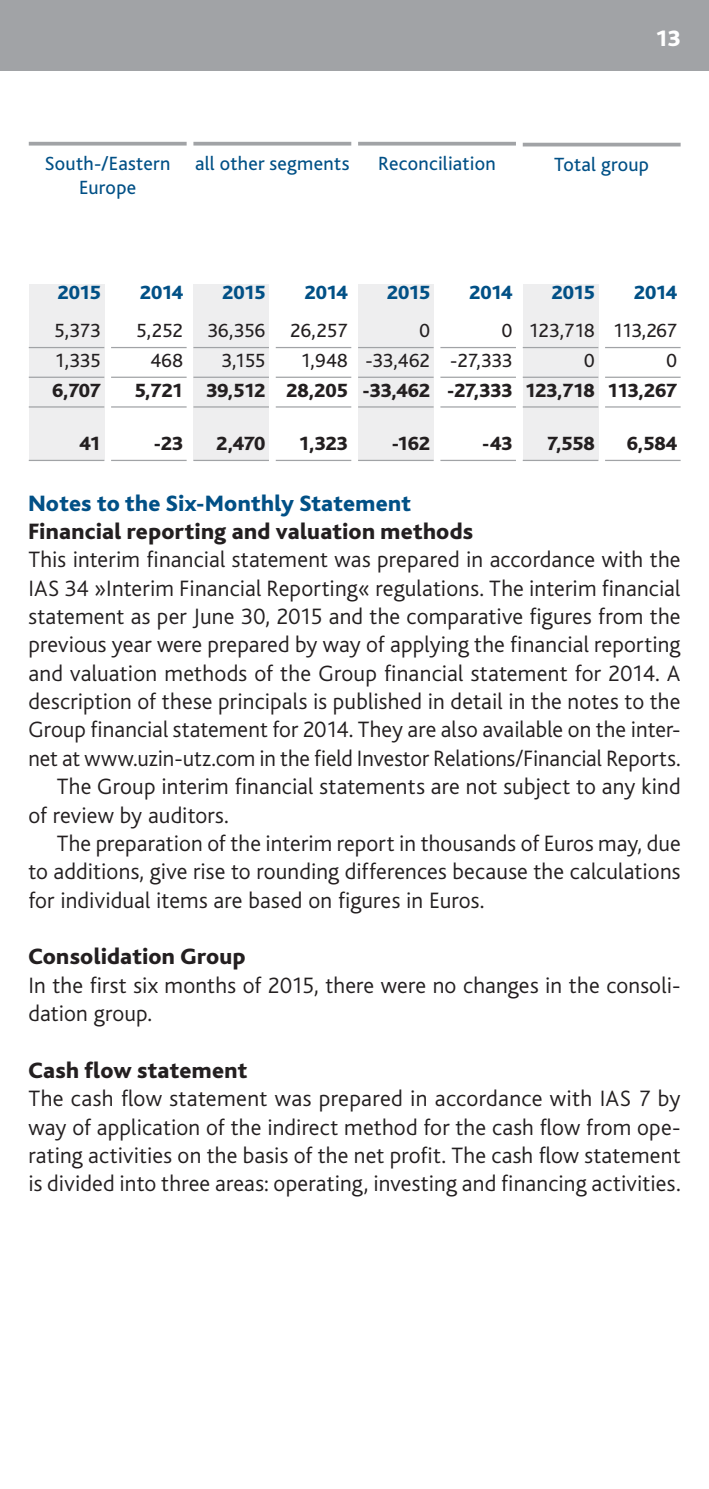
<style>
.page{position:relative;width:709px;height:1489px;background:#fff}
.page>*{position:absolute;margin:0;border:0;box-sizing:border-box;transform-origin:0 0}
.t1{font:300 23.25px/28.2px "Bliss";letter-spacing:.005em;color:#231f20}
.t2{font:800 23.25px "Bliss";letter-spacing:.015em;color:#231f20}
.t3{font:800 23.25px "Bliss";letter-spacing:.015em;color:#015086}
.t4{font:800 23.25px "Bliss";color:#fff}
.t5{font:800 20px "Bliss";letter-spacing:-.01em;color:#231f20}
.t6{font:20px/29.8px "Bliss";letter-spacing:-.005em;color:#231f20;text-align:right}
.t7{font:20px/23.8px "Bliss";letter-spacing:.015em;color:#015086;text-align:center}
.t8{font:800 20px "Bliss";letter-spacing:-.04em;color:#015086}
</style>
<div class="page">
<hr style="left:29px;top:142px;width:158px;height:3px;background:#a1a3a6">
<hr style="left:193px;top:142px;width:158px;height:3px;background:#a1a3a6">
<hr style="left:358px;top:142px;width:158px;height:3px;background:#a1a3a6">
<hr style="left:523px;top:143px;width:157px;height:3px;background:#a1a3a6">
<hr style="left:111px;top:347px;width:76px;height:1px;background:#a1a3a6">
<hr style="left:111px;top:376px;width:76px;height:2px;background:#a1a3a6">
<hr style="left:111px;top:406px;width:76px;height:1px;background:#a1a3a6">
<hr style="left:111px;top:460px;width:76px;height:1px;background:#a1a3a6">
<hr style="left:276px;top:347px;width:75px;height:1px;background:#a1a3a6">
<hr style="left:276px;top:376px;width:75px;height:2px;background:#a1a3a6">
<hr style="left:276px;top:406px;width:75px;height:1px;background:#a1a3a6">
<hr style="left:276px;top:460px;width:75px;height:1px;background:#a1a3a6">
<hr style="left:440px;top:347px;width:76px;height:1px;background:#a1a3a6">
<hr style="left:440px;top:376px;width:76px;height:2px;background:#a1a3a6">
<hr style="left:440px;top:406px;width:76px;height:1px;background:#a1a3a6">
<hr style="left:440px;top:460px;width:76px;height:1px;background:#a1a3a6">
<hr style="left:605px;top:347px;width:75px;height:1px;background:#a1a3a6">
<hr style="left:605px;top:376px;width:75px;height:2px;background:#a1a3a6">
<hr style="left:605px;top:406px;width:75px;height:1px;background:#a1a3a6">
<hr style="left:605px;top:460px;width:75px;height:1px;background:#a1a3a6">
<div style="left:29px;top:284px;width:75px;height:176px;background:#eeeeef"></div>
<hr style="left:29px;top:347px;width:75px;height:1px;background:#a1a3a6">
<hr style="left:29px;top:376px;width:75px;height:2px;background:#a1a3a6">
<hr style="left:29px;top:406px;width:75px;height:1px;background:#a1a3a6">
<hr style="left:29px;top:460px;width:75px;height:1px;background:#a1a3a6">
<div style="left:193px;top:284px;width:76px;height:176px;background:#eeeeef"></div>
<hr style="left:193px;top:347px;width:76px;height:1px;background:#a1a3a6">
<hr style="left:193px;top:376px;width:76px;height:2px;background:#a1a3a6">
<hr style="left:193px;top:406px;width:76px;height:1px;background:#a1a3a6">
<hr style="left:193px;top:460px;width:76px;height:1px;background:#a1a3a6">
<div style="left:358px;top:284px;width:75px;height:176px;background:#eeeeef"></div>
<hr style="left:358px;top:347px;width:75px;height:1px;background:#a1a3a6">
<hr style="left:358px;top:376px;width:75px;height:2px;background:#a1a3a6">
<hr style="left:358px;top:406px;width:75px;height:1px;background:#a1a3a6">
<hr style="left:358px;top:460px;width:75px;height:1px;background:#a1a3a6">
<div style="left:523px;top:284px;width:75px;height:176px;background:#eeeeef"></div>
<hr style="left:523px;top:347px;width:75px;height:1px;background:#a1a3a6">
<hr style="left:523px;top:376px;width:75px;height:2px;background:#a1a3a6">
<hr style="left:523px;top:406px;width:75px;height:1px;background:#a1a3a6">
<hr style="left:523px;top:460px;width:75px;height:1px;background:#a1a3a6">
<div style="left:0;top:0;width:709px;height:71px;background:#a1a3a6"></div>
<p class="t4" style="left:655px;top:26px;width:27px">13</p>
<p class="t7" style="left:45px;top:152px;width:127px">South-/Eastern<br>Europe</p>
<p class="t7" style="left:195px;top:152px;width:156px">all other segments</p>
<p class="t7" style="left:378px;top:152px;width:119px">Reconciliation</p>
<p class="t7" style="left:554px;top:153px;width:96px">Total group</p>
<p class="t8" style="left:58px;top:282px;width:45px">2015</p>
<p class="t6" style="left:54px;top:316px;width:48px;text-align:left">5,373<br>1,335</p>
<p class="t5" style="left:52px;top:380px;width:50px">6,707</p>
<p class="t5" style="left:79px;top:433px;width:23px">41</p>
<p class="t8" style="left:140px;top:282px;width:45px">2014</p>
<p class="t6" style="left:136px;top:316px;width:48px">5,252<br>468</p>
<p class="t5" style="left:134px;top:380px;width:50px">5,721</p>
<p class="t5" style="left:154px;top:433px;width:31px">-23</p>
<p class="t8" style="left:222px;top:282px;width:45px">2015</p>
<p class="t6" style="left:207px;top:316px;width:60px">36,356<br>3,155</p>
<p class="t5" style="left:206px;top:380px;width:61px">39,512</p>
<p class="t5" style="left:216px;top:433px;width:51px">2,470</p>
<p class="t8" style="left:304px;top:282px;width:45px">2014</p>
<p class="t6" style="left:290px;top:316px;width:59px;text-align:center">26,257<br>1,948</p>
<p class="t5" style="left:286px;top:380px;width:63px">28,205</p>
<p class="t5" style="left:298px;top:433px;width:51px">1,323</p>
<p class="t8" style="left:387px;top:282px;width:45px">2015</p>
<p class="t6" style="left:365px;top:316px;width:66px">0 -33,462</p>
<p class="t5" style="left:362px;top:380px;width:69px">-33,462</p>
<p class="t5" style="left:392px;top:433px;width:40px">-162</p>
<p class="t8" style="left:469px;top:282px;width:45px">2014</p>
<p class="t6" style="left:450px;top:316px;width:64px">0 -27,333</p>
<p class="t5" style="left:447px;top:380px;width:67px">-27,333</p>
<p class="t5" style="left:482px;top:433px;width:32px">-43</p>
<p class="t8" style="left:551px;top:282px;width:45px">2015</p>
<p class="t6" style="left:528px;top:316px;width:68px">123,718<br>0</p>
<p class="t5" style="left:524px;top:380px;width:72px">123,718</p>
<p class="t5" style="left:547px;top:433px;width:49px">7,558</p>
<p class="t8" style="left:634px;top:282px;width:45px">2014</p>
<p class="t6" style="left:613px;top:316px;width:66px">113,267<br>0</p>
<p class="t5" style="left:607px;top:380px;width:71px">113,267</p>
<p class="t5" style="left:626px;top:433px;width:52px">6,584</p>
<p class="t3" style="left:28px;top:491px;width:384px">Notes to the Six-Monthly Statement</p>
<p class="t2" style="left:28px;top:519px;width:446px">Financial reporting and valuation methods</p>
<p class="t1" style="left:28px;top:546px;width:653px">This interim financial statement was prepared in accordance with the</p>
<p class="t1" style="left:28px;top:574px;width:653px">IAS 34 »Interim Financial Reporting« regulations. The interim financial</p>
<p class="t1" style="left:28px;top:602px;width:653px">statement as per June 30, 2015 and the comparative figures from the</p>
<p class="t1" style="left:28px;top:631px;width:653px">previous year were prepared by way of applying the financial reporting</p>
<p class="t1" style="left:28px;top:659px;width:653px">and valuation methods of the Group financial statement for 2014. A</p>
<p class="t1" style="left:28px;top:687px;width:653px">description of these principals is published in detail in the notes to the</p>
<p class="t1" style="left:28px;top:716px;width:653px">Group financial statement for 2014. They are also available on the inter-</p>
<p class="t1" style="left:28px;top:744px;width:654px">net at www.uzin-utz.com in the field Investor Relations/Financial Reports.</p>
<p class="t1" style="left:57px;top:772px;width:625px">The Group interim financial statements are not subject to any kind</p>
<p class="t1" style="left:28px;top:801px;width:202px">of review by auditors.</p>
<p class="t1" style="left:57px;top:829px;width:625px">The preparation of the interim report in thousands of Euros may, due</p>
<p class="t1" style="left:28px;top:857px;width:653px">to additions, give rise to rounding differences because the calculations</p>
<p class="t1" style="left:28px;top:886px;width:457px">for individual items are based on figures in Euros.</p>
<p class="t2" style="left:28px;top:944px;width:219px">Consolidation Group</p>
<p class="t1" style="left:28px;top:971px;width:653px">In the first six months of 2015, there were no changes in the consoli&shy;dation group.</p>
<p class="t2" style="left:28px;top:1058px;width:220px">Cash flow statement</p>
<p class="t1" style="left:28px;top:1084px;width:654px;text-align:justify">The cash flow statement was prepared in accordance with IAS 7 by way of application of the indirect method for the cash flow from ope&shy;rating activities on the basis of the net profit. The cash flow statement is divided into three areas: operating, investing and financing activities.</p>
</div>
